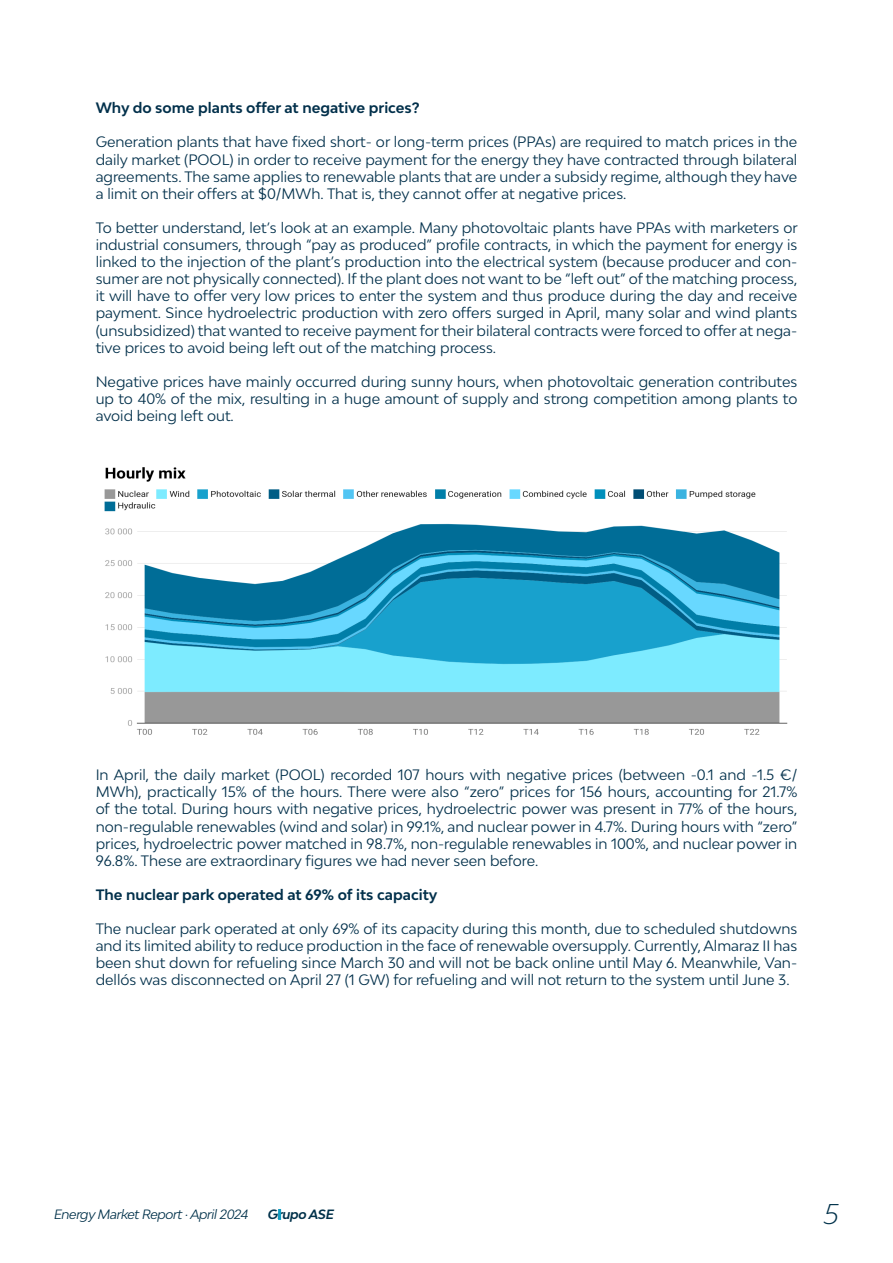
<style>
.page{position:relative;width:893px;height:1263px;background:#fff}
.page>*{position:absolute;margin:0;border:0;box-sizing:border-box;transform-origin:0 0}
.t1{font:italic 300 27px "Bw Modelica";color:#00314a}
.t2{font:14.25px/17.1px "Bw Modelica";color:#02304b;text-align:justify}
.t3{font:700 14.25px "Bw Modelica";color:#02304b}
.t4{font:italic 12.75px "Bw Modelica";letter-spacing:-.03em;color:#00314a}
.t5{font:italic 700 12.75px "Bw Modelica";letter-spacing:-.03em;color:#00314a}
</style>
<div class="page">
<svg style="left:278px;top:1209px;width:3px;height:11px"></svg>
<img style="left:104px;top:467px;width:684px;height:268px">
<p class="t3" style="left:96px;top:99px;width:325px">Why do some plants offer at negative prices?</p>
<p class="t2" style="left:96px;top:133px;width:703px">Generation plants that have fixed short- or long-term prices (PPAs) are required to match prices in the daily market (POOL) in order to receive payment for the energy they have contracted through bilateral agreements. The same applies to renewable plants that are under a subsidy regime, although they have a limit on their offers at $0/MWh. That is, they cannot offer at negative prices.</p>
<p class="t2" style="left:96px;top:219px;width:703px">To better understand, let’s look at an example. Many photovoltaic plants have PPAs with marketers or industrial consumers, through “pay as produced” profile contracts, in which the payment for energy is linked to the injection of the plant’s production into the electrical system (because producer and con&shy;sumer are not physically connected). If the plant does not want to be “left out” of the matching process, it will have to offer very low prices to enter the system and thus produce during the day and receive payment. Since hydroelectric production with zero offers surged in April, many solar and wind plants (unsubsidized) that wanted to receive payment for their bilateral contracts were forced to offer at nega&shy;tive prices to avoid being left out of the matching process.</p>
<p class="t2" style="left:96px;top:373px;width:703px">Negative prices have mainly occurred during sunny hours, when photovoltaic generation contributes up to 40% of the mix, resulting in a huge amount of supply and strong competition among plants to avoid being left out.</p>
<p class="t2" style="left:96px;top:766px;width:703px">In April, the daily market (POOL) recorded 107 hours with negative prices (between -0.1 and -1.5 €/ MWh), practically 15% of the hours. There were also “zero” prices for 156 hours, accounting for 21.7% of the total. During hours with negative prices, hydroelectric power was present in 77% of the hours, non-regulable renewables (wind and solar) in 99.1%, and nuclear power in 4.7%. During hours with “zero” prices, hydroelectric power matched in 98.7%, non-regulable renewables in 100%, and nuclear power in 96.8%. These are extraordinary figures we had never seen before.</p>
<p class="t3" style="left:96px;top:885px;width:343px">The nuclear park operated at 69% of its capacity</p>
<p class="t2" style="left:96px;top:920px;width:703px">The nuclear park operated at only 69% of its capacity during this month, due to scheduled shutdowns and its limited ability to reduce production in the face of renewable oversupply. Currently, Almaraz II has been shut down for refueling since March 30 and will not be back online until May 6. Meanwhile, Van&shy;dellós was disconnected on April 27 (1 GW) for refueling and will not return to the system until June 3.</p>
<p class="t4" style="left:54px;top:1206px;width:196px">Energy Market Report · April 2024</p>
<p class="t5" style="left:268px;top:1206px;width:68px">Grupo ASE</p>
<h1 class="t1" style="left:824px;top:1196px;width:17px">5</h1>
</div>
